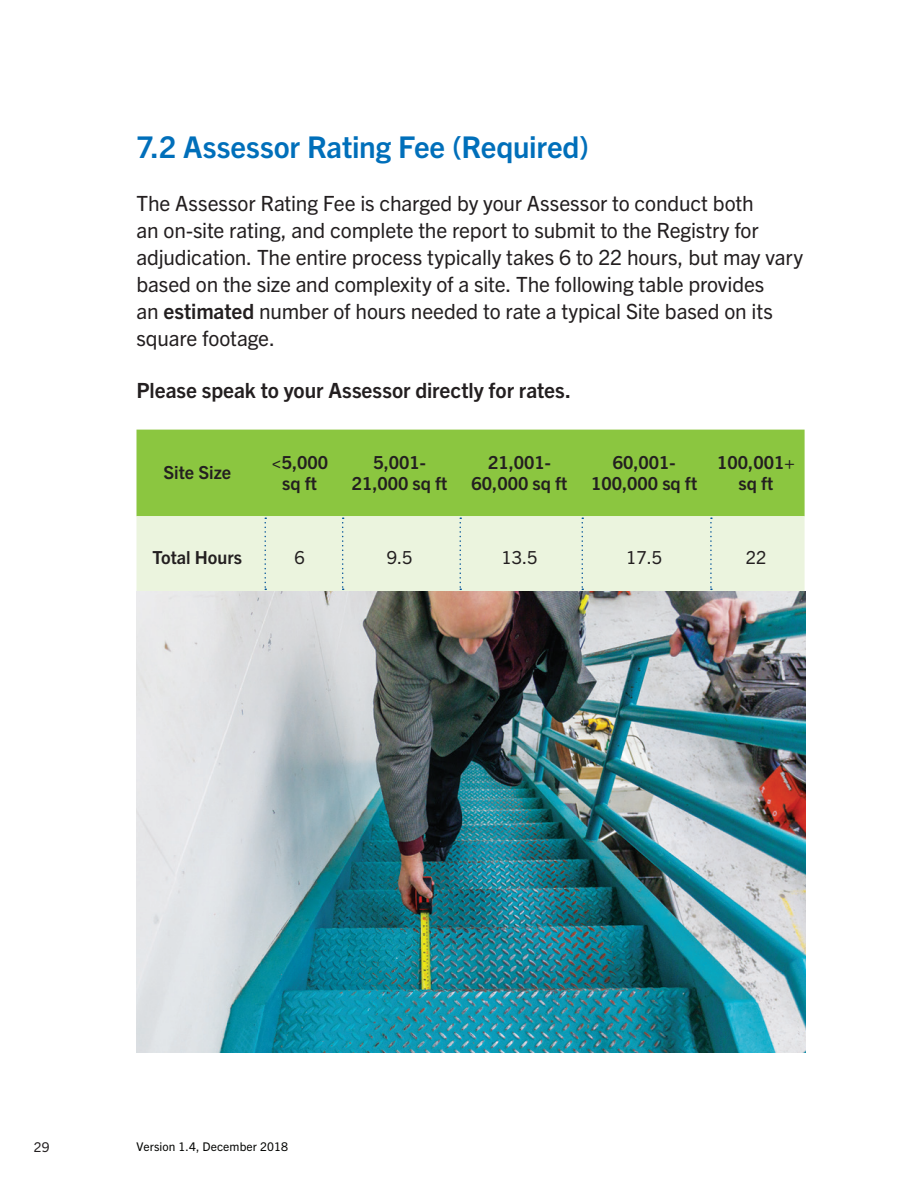
<style>
.page{position:relative;width:918px;height:1188px;background:#fff}
.page>*{position:absolute;margin:0;border:0;box-sizing:border-box;transform-origin:0 0}
.Body_Paragraph_Black{font:700 30px "Trade Gothic Next LT Pro";letter-spacing:-.005em;color:#006fba}
.Body_Paragraph_Black-2{font:21px/27px "Trade Gothic Next LT Pro";letter-spacing:-.01em;color:#231f20}
.Body_Paragraph_Black-3{font:700 21px "Trade Gothic Next LT Pro";color:#231f20}
.t1{font:700 18px/21.6px "Trade Gothic Next LT Pro";color:#231f20;text-align:center}
.t2{font:18px "Trade Gothic Next LT Pro";color:#231f20}
.t3{font:13.5px "Trade Gothic Next LT Pro";color:#231f20}
.t4{font:12px "Trade Gothic Next LT Pro";letter-spacing:.01em;color:#040503}
.s1{font-weight:700}
</style>
<div class="page">
<div style="left:136px;top:430px;width:669px;height:86px;background:#8bc640"></div>
<div style="left:136px;top:516px;width:669px;height:76px;background:#ebf4de"></div>
<svg style="left:264px;top:518px;width:2px;height:72px"></svg>
<svg style="left:342px;top:518px;width:2px;height:72px"></svg>
<svg style="left:582px;top:518px;width:1px;height:72px"></svg>
<svg style="left:710px;top:518px;width:2px;height:72px"></svg>
<svg style="left:459px;top:518px;width:2px;height:72px"></svg>
<img style="left:136px;top:592px;width:670px;height:460px">
<p class="Body_Paragraph_Black" style="left:136px;top:126px;width:454px">7.2 Assessor Rating Fee (Required)</p>
<p class="Body_Paragraph_Black-2" style="left:136px;top:188px;width:668px">The Assessor Rating Fee is charged by your Assessor to conduct both<br>an on-site rating, and complete the report to submit to the Registry for adjudication. The entire process typically takes 6 to 22 hours, but may vary based on the size and complexity of a site. The following table provides<br>an <span class="s1">estimated</span> number of hours needed to rate a typical Site based on its square footage.</p>
<p class="Body_Paragraph_Black-3" style="left:136px;top:376px;width:436px">Please speak to your Assessor directly for rates.</p>
<p class="t1" style="left:163px;top:461px;width:69px">Site Size</p>
<p class="t1" style="left:271px;top:450px;width:58px">&lt;5,000 sq ft</p>
<p class="t1" style="left:352px;top:450px;width:97px">5,001-<br>21,000 sq ft</p>
<p class="t1" style="left:472px;top:450px;width:97px">21,001-<br>60,000 sq ft</p>
<p class="t1" style="left:591px;top:450px;width:108px">60,001-<br>100,000 sq ft</p>
<p class="t1" style="left:717px;top:450px;width:79px">100,001+ sq ft</p>
<p class="t1" style="left:153px;top:546px;width:91px">Total Hours</p>
<p class="t2" style="left:295px;top:545px;width:12px">6</p>
<p class="t2" style="left:387px;top:545px;width:27px">9.5</p>
<p class="t2" style="left:501px;top:545px;width:38px">13.5</p>
<p class="t2" style="left:626px;top:545px;width:38px">17.5</p>
<p class="t2" style="left:746px;top:545px;width:22px">22</p>
<p class="t3" style="left:34px;top:1138px;width:17px">29</p>
<p class="t4" style="left:136px;top:1139px;width:153px">Version 1.4, December 2018</p>
</div>
